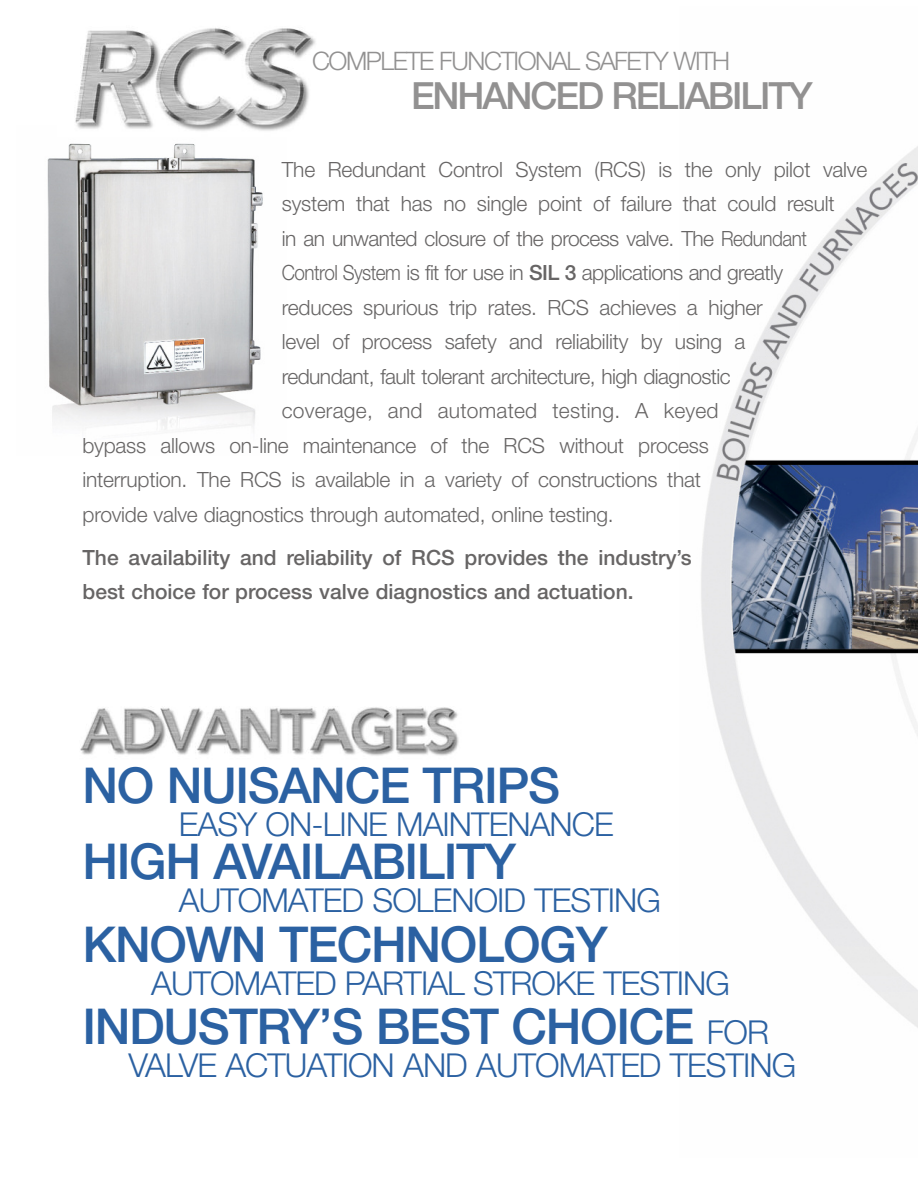
<style>
.page{position:relative;width:918px;height:1188px;background:#fff}
.page>*{position:absolute;margin:0;border:0;box-sizing:border-box;transform-origin:0 0}
.t1{font:500 49.5px "Helvetica Neue";letter-spacing:-.03em;color:#2b61a2}
.t2{font:500 37.5px "Helvetica Neue";letter-spacing:-.055em;color:#929191}
.t3{font:300 33px "Helvetica Neue";letter-spacing:-.03em;color:#2b61a2}
.t4{font:300 25.5px "Helvetica Neue";letter-spacing:-.055em;color:#929191}
.t5{font:300 21px "Helvetica Neue";letter-spacing:-.01em;color:#676565}
.t6{font:500 21px/34.5px "Helvetica Neue";color:#676565}
.t7{font:300 21px "Helvetica Neue";letter-spacing:-.03em;color:#676565}
.t8{font:300 21px "Helvetica Neue";letter-spacing:-.03em;color:#676565;scale:.9 1}
.t9{font:300 21px "Helvetica Neue";letter-spacing:.01em;color:#676565}
.s1{font-weight:500}
.s2{font-weight:300;font-size:33px}
</style>
<div class="page">
<img style="left:47px;top:143px;width:216px;height:287px">
<img style="left:75px;top:28px;width:241px;height:103px">
<img style="left:701px;top:146px;width:217px;height:882px">
<img style="left:80px;top:707px;width:379px;height:49px">
<p class="t4" style="left:312px;top:52px;width:420px">COMPLETE FUNCTIONAL SAFETY WITH</p>
<h2 class="t2" style="left:411px;top:82px;width:403px">ENHANCED RELIABILITY</h2>
<p class="t5" style="left:282px;top:162px;width:587px">The Redundant Control System (RCS) is the only pilot valve</p>
<p class="t5" style="left:282px;top:196px;width:554px">system that has no single point of failure that could result</p>
<p class="t7" style="left:282px;top:231px;width:527px">in an unwanted closure of the process valve. The Redundant</p>
<p class="t8" style="left:282px;top:265px;width:558px">Control System is fit for use in <span class="s1">SIL 3</span> applications and greatly</p>
<p class="t5" style="left:282px;top:300px;width:482px">reduces spurious trip rates. RCS achieves a higher</p>
<p class="t5" style="left:282px;top:334px;width:465px">level of process safety and reliability by using a</p>
<p class="t7" style="left:282px;top:369px;width:450px">redundant, fault tolerant architecture, high diagnostic</p>
<p class="t9" style="left:282px;top:403px;width:438px">coverage, and automated testing. A keyed</p>
<p class="t5" style="left:83px;top:438px;width:628px">bypass allows on-line maintenance of the RCS without process</p>
<p class="t5" style="left:83px;top:472px;width:620px">interruption. The RCS is available in a variety of constructions that</p>
<p class="t5" style="left:83px;top:507px;width:533px">provide valve diagnostics through automated, online testing.</p>
<p class="t6" style="left:83px;top:542px;width:611px">The availability and reliability of RCS provides the industry’s best choice for process valve diagnostics and actuation.</p>
<h1 class="t1" style="left:82px;top:767px;width:479px">NO NUISANCE TRIPS</h1>
<h3 class="t3" style="left:179px;top:812px;width:436px">EASY ON-LINE MAINTENANCE</h3>
<h1 class="t1" style="left:82px;top:844px;width:435px">HIGH AVAILABILITY</h1>
<h3 class="t3" style="left:179px;top:889px;width:484px">AUTOMATED SOLENOID TESTING</h3>
<h1 class="t1" style="left:82px;top:926px;width:527px">KNOWN TECHNOLOGY</h1>
<h3 class="t3" style="left:151px;top:971px;width:580px">AUTOMATED PARTIAL STROKE TESTING</h3>
<h1 class="t1" style="left:82px;top:1008px;width:688px">INDUSTRY’S BEST CHOICE <span class="s2">FOR</span></h1>
<h3 class="t3" style="left:128px;top:1053px;width:670px">VALVE ACTUATION AND AUTOMATED TESTING</h3>
</div>
